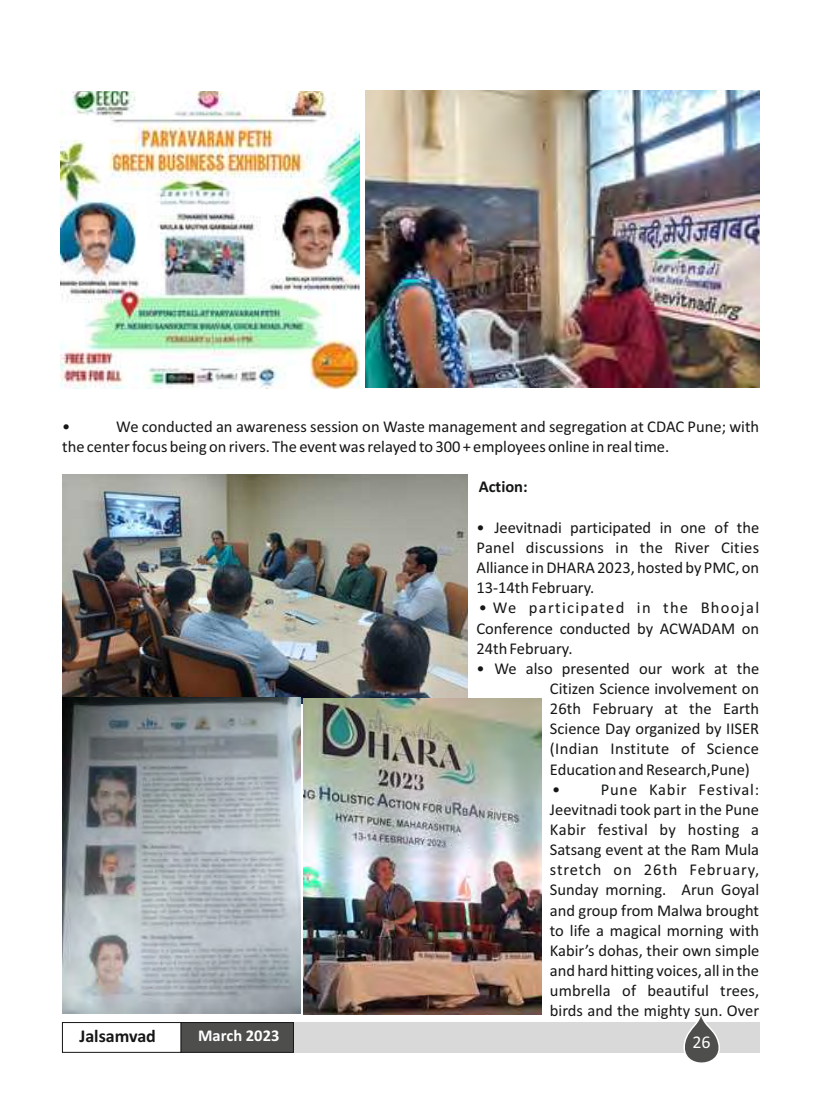
<style>
.page{position:relative;width:834px;height:1102px;background:#fff}
.page>*{position:absolute;margin:0;border:0;box-sizing:border-box;transform-origin:0 0}
.t1{font:700 18px "Calibri";color:#151616}
.t2{font:18px "Calibri";color:#fff}
.t3{font:16.5px/20.1px "Calibri";color:#151616;text-align:justify}
.t4{font:700 16.5px "Calibri";color:#fff}
.t5{font:700 16.5px "Calibri";color:#151616}
</style>
<div class="page">
<img style="left:61px;top:92px;width:298px;height:296px">
<img style="left:365px;top:91px;width:394px;height:296px">
<div style="left:62px;top:1022px;width:119px;height:30px;background:#fff;border:1px solid #151616"></div>
<div style="left:181px;top:1022px;width:578px;height:31px;background:#d9d9da"></div>
<svg style="left:683px;top:1016px;width:37px;height:47px"></svg>
<div style="left:181px;top:1022px;width:113px;height:30px;background:#4e4e4d;border:1px solid #151616"></div>
<img style="left:63px;top:474px;width:405px;height:229px">
<img style="left:63px;top:698px;width:237px;height:316px">
<img style="left:303px;top:698px;width:238px;height:316px">
<p class="t3" style="left:62px;top:418px;width:698px;text-indent:54px">We conducted an awareness session on Waste management and segregation at CDAC Pune; with the center focus being on rivers. The event was relayed to 300 + employees online in real time.</p>
<p class="t5" style="left:479px;top:480px;width:50px">Action:</p>
<p class="t3" style="left:476px;top:518px;width:284px">• Jeevitnadi participated in one of the Panel discussions in the River Cities Alliance in DHARA 2023, hosted by PMC, on 13-14th February.</p>
<p class="t3" style="left:476px;top:599px;width:284px">• We participated in the Bhoojal Conference conducted by ACWADAM on 24th February.</p>
<p class="t3" style="left:550px;top:659px;width:211px;text-align:left;text-indent:-73px">• We also presented our work at the<br>Citizen Science involvement on<br>26th February at the Earth<br>Science Day organized by IISER (Indian Institute of Science<br>Education and Research,Pune) •</p>
<p class="t3" style="left:62px;top:418px;width:10px">•</p>
<p class="t3" style="left:550px;top:780px;width:211px;text-indent:51px">Pune Kabir Festival:<br>Jeevitnadi took part in the Pune Kabir festival by hosting a Satsang event at the Ram Mula stretch on 26th February, Sunday morning. Arun Goyal and group from Malwa brought to life a magical morning with Kabir’s dohas, their own simple and hard hitting voices, all in the umbrella of beautiful trees, birds and the mighty sun. Over</p>
<p class="t1" style="left:79px;top:1028px;width:78px">Jalsamvad</p>
<p class="t4" style="left:198px;top:1029px;width:83px">March 2023</p>
<p class="t2" style="left:692px;top:1034px;width:20px">26</p>
</div>
